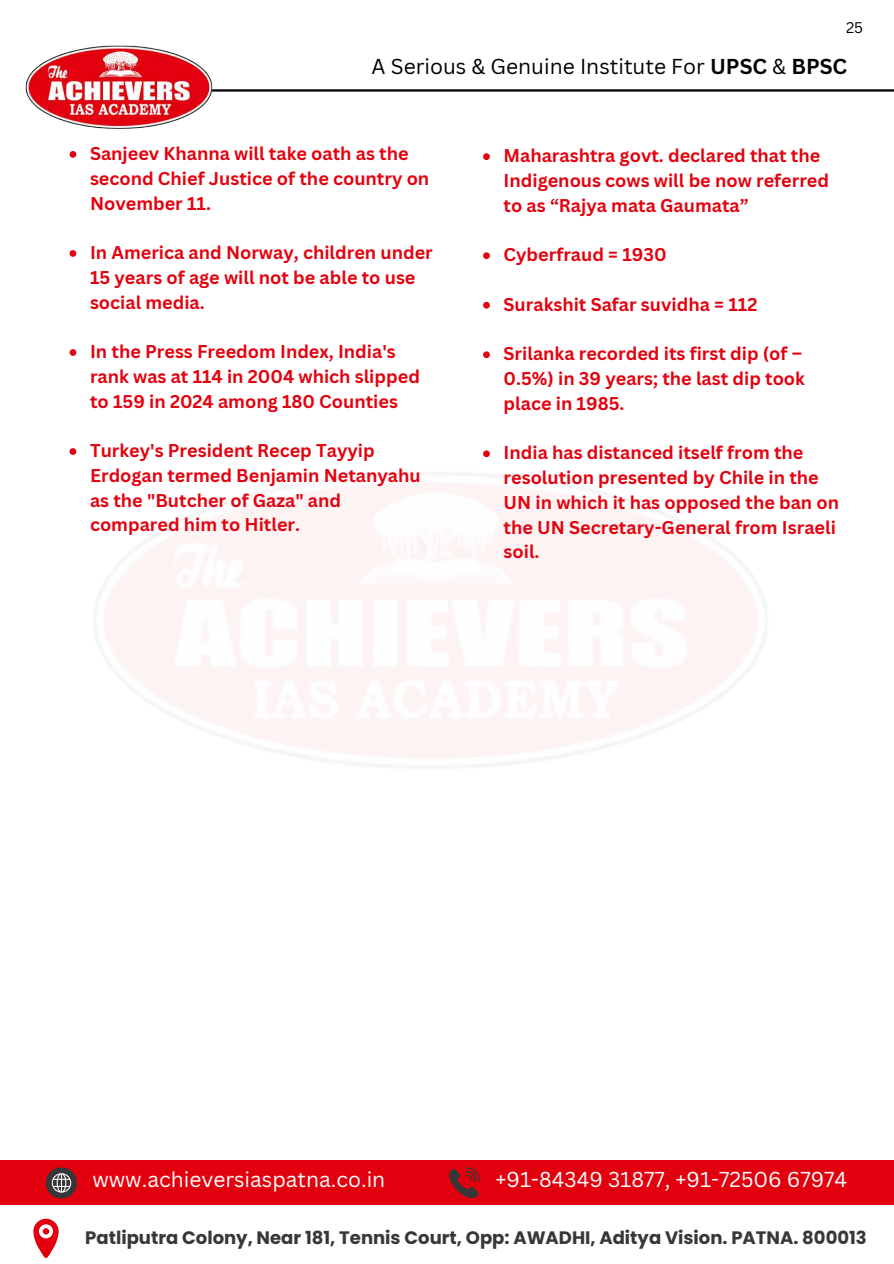
<style>
.page{position:relative;width:894px;height:1264px;background:#fff}
.page>*{position:absolute;margin:0;border:0;box-sizing:border-box;transform-origin:0 0}
.t1{font:21px "Canva Sans";color:#fff}
.t2{font:21px "Canva Sans";color:#000}
.t3{font:700 18px/24.8px "Canva Sans";color:#e30310}
.t4{font:700 18px "Poppins";color:#373737}
.t5{font:15px "Canva Sans";color:#000}
.s1{font-weight:700}
</style>
<div class="page">
<hr style="left:201px;top:89px;width:692px;height:3px;background:#000">
<img style="left:25px;top:45px;width:221px;height:84px">
<div style="left:0;top:1160px;width:893px;height:45px;background:#e3000e"></div>
<svg style="left:33px;top:1218px;width:26px;height:39px"></svg>
<svg style="left:46px;top:1167px;width:31px;height:31px"></svg>
<svg style="left:449px;top:1167px;width:30px;height:31px"></svg>
<img style="left:69px;top:450px;width:698px;height:317px">
<svg style="left:70px;top:151px;width:6px;height:7px"></svg>
<svg style="left:70px;top:250px;width:6px;height:7px"></svg>
<svg style="left:70px;top:349px;width:6px;height:7px"></svg>
<svg style="left:70px;top:448px;width:6px;height:7px"></svg>
<svg style="left:483px;top:153px;width:6px;height:7px"></svg>
<svg style="left:483px;top:252px;width:6px;height:7px"></svg>
<svg style="left:483px;top:302px;width:6px;height:6px"></svg>
<svg style="left:483px;top:351px;width:6px;height:7px"></svg>
<svg style="left:483px;top:450px;width:6px;height:7px"></svg>
<p class="t5" style="left:845px;top:17px;width:19px">25</p>
<p class="t2" style="left:371px;top:51px;width:477px">A Serious &amp; Genuine Institute For <span class="s1">UPSC</span> &amp; <span class="s1">BPSC</span></p>
<p class="t3" style="left:90px;top:141px;width:341px">Sanjeev Khanna will take oath as the second Chief Justice of the country on<br>November 11.</p>
<p class="t3" style="left:90px;top:240px;width:344px">In America and Norway, children under<br>15 years of age will not be able to use social media.</p>
<p class="t3" style="left:90px;top:339px;width:331px">In the Press Freedom Index, India's rank was at 114 in 2004 which slipped to 159 in 2024 among 180 Counties</p>
<p class="t3" style="left:90px;top:438px;width:332px">Turkey's President Recep Tayyip<br>Erdogan termed Benjamin Netanyahu as the "Butcher of Gaza" and compared him to Hitler.</p>
<p class="t3" style="left:503px;top:143px;width:327px">Maharashtra govt. declared that the<br>Indigenous cows will be now referred to as “Rajya mata Gaumata”</p>
<p class="t3" style="left:503px;top:242px;width:164px">Cyberfraud = 1930</p>
<p class="t3" style="left:503px;top:291px;width:255px">Surakshit Safar suvidha = 112</p>
<p class="t3" style="left:503px;top:341px;width:303px">Srilanka recorded its first dip (of –<br>0.5%) in 39 years; the last dip took place in 1985.</p>
<p class="t3" style="left:503px;top:440px;width:337px">India has distanced itself from the resolution presented by Chile in the<br>UN in which it has opposed the ban on the UN Secretary-General from Israeli soil.</p>
<p class="t1" style="left:92px;top:1164px;width:294px">www.achieversiaspatna.co.in</p>
<p class="t1" style="left:495px;top:1164px;width:353px">+91-84349 31877, +91-72506 67974</p>
<p class="t4" style="left:85px;top:1225px;width:782px">Patliputra Colony, Near 181, Tennis Court, Opp: AWADHI, Aditya Vision. PATNA. 800013</p>
</div>
